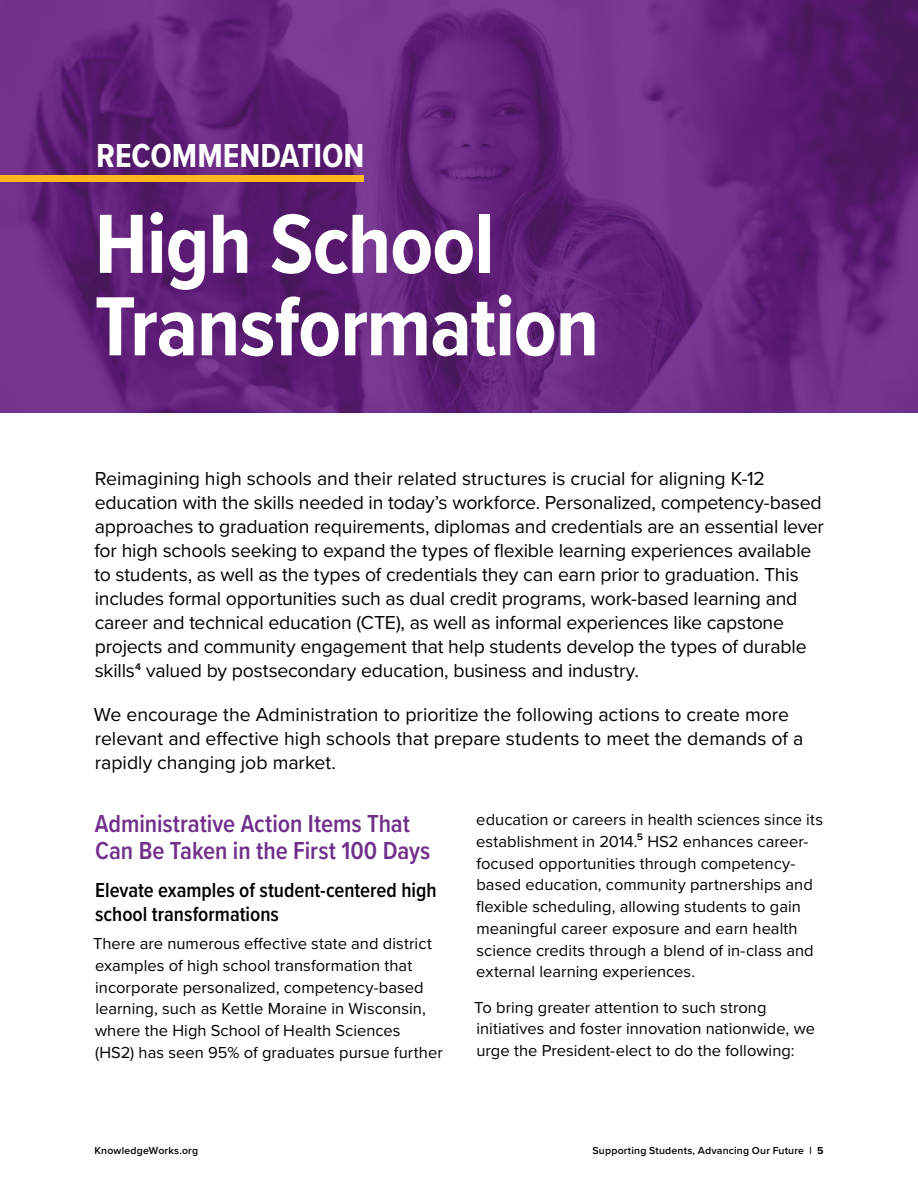
<style>
.page{position:relative;width:918px;height:1188px;background:#fff}
.page>*{position:absolute;margin:0;border:0;box-sizing:border-box;transform-origin:0 0}
.t1{font:700 87px/82.5px "Proxima Nova Cond";letter-spacing:-.015em;color:#fff}
.t2{font:700 34.5px "Proxima Nova Cond";color:#fff}
.t3{font:600 25.5px/27px "Proxima Nova Cond";letter-spacing:-.005em;color:#702f8a}
.t4{font:600 21px/24px "Proxima Nova Cond";color:#000}
.t5{font:19.5px/24px "Proxima Nova";letter-spacing:-.01em;color:#000}
.t6{font:16.5px/21.8px "Proxima Nova";letter-spacing:.005em;color:#000}
.t7{font:600 10.5px "Proxima Nova";letter-spacing:.02em;color:#000}
.s1{font-weight:600;font-size:16.5px}
.s2{font-weight:600}
.s3{font-weight:700}
</style>
<div class="page">
<img style="left:0;top:0;width:918px;height:413px">
<div style="left:0;top:175px;width:364px;height:7px;background:#ffb81c"></div>
<h2 class="t2" style="left:96px;top:130px;width:270px">RECOMMENDATION</h2>
<h2 class="t1" style="left:95px;top:201px;width:506px">High School<br>Transformation</h2>
<p class="t5" style="left:94px;top:466px;width:731px">Reimagining high schools and their related structures is crucial for aligning K-12 education with the skills needed in today’s workforce. Personalized, competency-based approaches to graduation requirements, diplomas and credentials are an essential lever for high schools seeking to expand the types of flexible learning experiences available to students, as well as the types of credentials they can earn prior to graduation. This includes formal opportunities such as dual credit programs, work-based learning and career and technical education (CTE), as well as informal experiences like capstone projects and community engagement that help students develop the types of durable skills<span class="s1">4</span> valued by postsecondary education, business and industry.</p>
<p class="t5" style="left:94px;top:702px;width:711px">We encourage the Administration to prioritize the following actions to create more relevant and effective high schools that prepare students to meet the demands of a rapidly changing job market.</p>
<h3 class="t3" style="left:95px;top:810px;width:337px">Administrative Action Items That<br>Can Be Taken in the First 100 Days</h3>
<h4 class="t4" style="left:95px;top:877px;width:343px">Elevate examples of student-centered high school transformations</h4>
<p class="t6" style="left:93px;top:932px;width:351px">There are numerous effective state and district examples of high school transformation that incorporate personalized, competency-based learning, such as Kettle Moraine in Wisconsin, where the High School of Health Sciences<br>(HS2) has seen 95% of graduates pursue further</p>
<p class="t6" style="left:476px;top:808px;width:349px">education or careers in health sciences since its establishment in 2014.<span class="s2">5</span> HS2 enhances career&shy;focused opportunities through competency&shy;based education, community partnerships and flexible scheduling, allowing students to gain meaningful career exposure and earn health science credits through a blend of in-class and external learning experiences.</p>
<p class="t6" style="left:474px;top:995px;width:342px">To bring greater attention to such strong initiatives and foster innovation nationwide, we urge the President-elect to do the following:</p>
<p class="t7" style="left:95px;top:1143px;width:105px">KnowledgeWorks.org</p>
<p class="t7" style="left:592px;top:1143px;width:233px">Supporting Students, Advancing Our Future <span class="s3">| 5</span></p>
</div>
